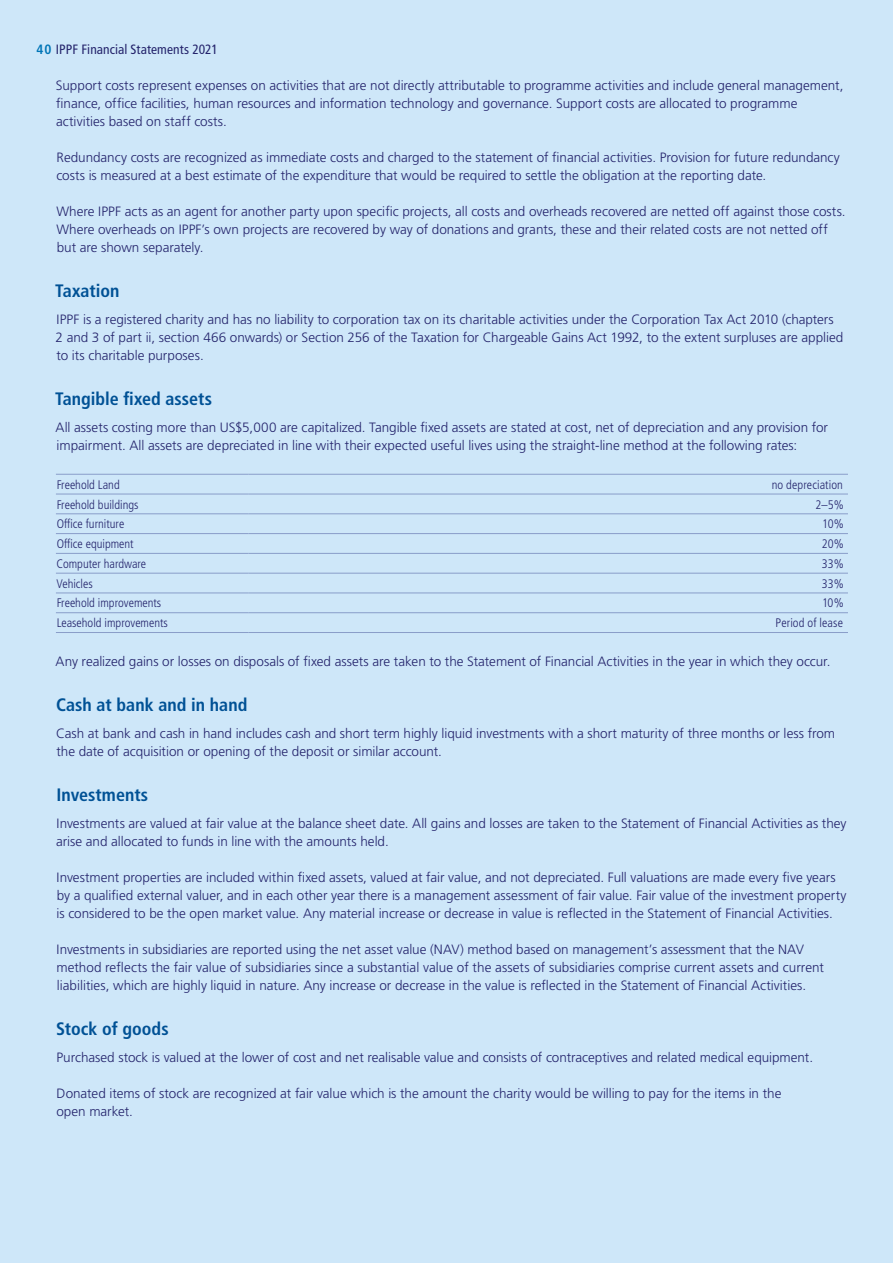
<style>
.page{position:relative;width:893px;height:1263px;background:#cee7f9}
.page>*{position:absolute;margin:0;border:0;box-sizing:border-box;transform-origin:0 0}
.t1{font:700 condensed 18px "Frutiger LT Std";color:#005195}
.t2{font:300 13.5px/18px "Frutiger LT Std";color:#24246c}
.t3{font:condensed 13.5px "Frutiger LT Std";letter-spacing:.005em;color:#24246c}
.t4{font:300 condensed 12.3px "Frutiger LT Std";color:#24246c}
.s1{font-weight:700;color:#0075b7}
</style>
<div class="page">
<hr style="left:56px;top:494px;width:193px;height:1px;background:#899dc9">
<hr style="left:249px;top:494px;width:599px;height:1px;background:#899dc9">
<hr style="left:56px;top:513px;width:193px;height:1px;background:#899dc9">
<hr style="left:249px;top:513px;width:599px;height:1px;background:#899dc9">
<hr style="left:56px;top:533px;width:193px;height:1px;background:#899dc9">
<hr style="left:249px;top:533px;width:599px;height:1px;background:#899dc9">
<hr style="left:56px;top:553px;width:193px;height:1px;background:#899dc9">
<hr style="left:249px;top:553px;width:599px;height:1px;background:#899dc9">
<hr style="left:56px;top:573px;width:193px;height:1px;background:#899dc9">
<hr style="left:249px;top:573px;width:599px;height:1px;background:#899dc9">
<hr style="left:56px;top:593px;width:193px;height:1px;background:#899dc9">
<hr style="left:249px;top:593px;width:599px;height:1px;background:#899dc9">
<hr style="left:56px;top:612px;width:193px;height:1px;background:#899dc9">
<hr style="left:249px;top:612px;width:599px;height:1px;background:#899dc9">
<hr style="left:56px;top:474px;width:193px;height:1px;background:#899dc9">
<hr style="left:249px;top:474px;width:599px;height:1px;background:#899dc9">
<hr style="left:56px;top:632px;width:193px;height:1px;background:#899dc9">
<hr style="left:249px;top:632px;width:599px;height:1px;background:#899dc9">
<p class="t3" style="left:36px;top:41px;width:183px"><span class="s1">40</span> IPPF Financial Statements 2021</p>
<p class="t2" style="left:56px;top:77px;width:789px">Support costs represent expenses on activities that are not directly attributable to programme activities and include general management, finance, office facilities, human resources and information technology and governance. Support costs are allocated to programme activities based on staff costs.</p>
<p class="t2" style="left:56px;top:149px;width:785px">Redundancy costs are recognized as immediate costs and charged to the statement of financial activities. Provision for future redundancy costs is measured at a best estimate of the expenditure that would be required to settle the obligation at the reporting date.</p>
<p class="t2" style="left:56px;top:203px;width:791px">Where IPPF acts as an agent for another party upon specific projects, all costs and overheads recovered are netted off against those costs.<br>Where overheads on IPPF’s own projects are recovered by way of donations and grants, these and their related costs are not netted off but are shown separately.</p>
<h1 class="t1" style="left:55px;top:280px;width:66px">Taxation</h1>
<p class="t2" style="left:56px;top:311px;width:789px">IPPF is a registered charity and has no liability to corporation tax on its charitable activities under the Corporation Tax Act 2010 (chapters<br>2 and 3 of part ii, section 466 onwards) or Section 256 of the Taxation for Chargeable Gains Act 1992, to the extent surpluses are applied to its charitable purposes.</p>
<h1 class="t1" style="left:55px;top:388px;width:158px">Tangible fixed assets</h1>
<p class="t2" style="left:56px;top:419px;width:774px">All assets costing more than US$5,000 are capitalized. Tangible fixed assets are stated at cost, net of depreciation and any provision for impairment. All assets are depreciated in line with their expected useful lives using the straight‑line method at the following rates:</p>
<p class="t4" style="left:57px;top:477px;width:65px">Freehold Land</p>
<p class="t4" style="left:772px;top:477px;width:73px">no depreciation</p>
<p class="t4" style="left:57px;top:497px;width:83px">Freehold buildings</p>
<p class="t4" style="left:815px;top:497px;width:30px">2–5%</p>
<p class="t4" style="left:57px;top:517px;width:69px">Office furniture</p>
<p class="t4" style="left:822px;top:517px;width:23px">10%</p>
<p class="t4" style="left:57px;top:537px;width:79px">Office equipment</p>
<p class="t4" style="left:822px;top:537px;width:24px">20%</p>
<p class="t4" style="left:56px;top:557px;width:91px">Computer hardware</p>
<p class="t4" style="left:822px;top:557px;width:23px">33%</p>
<p class="t4" style="left:56px;top:576px;width:38px">Vehicles</p>
<p class="t4" style="left:822px;top:576px;width:23px">33%</p>
<p class="t4" style="left:57px;top:596px;width:106px">Freehold improvements</p>
<p class="t4" style="left:822px;top:596px;width:23px">10%</p>
<p class="t4" style="left:57px;top:616px;width:113px">Leasehold improvements</p>
<p class="t4" style="left:776px;top:616px;width:69px">Period of lease</p>
<p class="t2" style="left:56px;top:653px;width:776px">Any realized gains or losses on disposals of fixed assets are taken to the Statement of Financial Activities in the year in which they occur.</p>
<h1 class="t1" style="left:56px;top:694px;width:193px">Cash at bank and in hand</h1>
<p class="t2" style="left:56px;top:725px;width:781px">Cash at bank and cash in hand includes cash and short term highly liquid investments with a short maturity of three months or less from the date of acquisition or opening of the deposit or similar account.</p>
<h1 class="t1" style="left:57px;top:784px;width:93px">Investments</h1>
<p class="t2" style="left:56px;top:815px;width:792px">Investments are valued at fair value at the balance sheet date. All gains and losses are taken to the Statement of Financial Activities as they arise and allocated to funds in line with the amounts held.</p>
<p class="t2" style="left:57px;top:869px;width:791px">Investment properties are included within fixed assets, valued at fair value, and not depreciated. Full valuations are made every five years by a qualified external valuer, and in each other year there is a management assessment of fair value. Fair value of the investment property is considered to be the open market value. Any material increase or decrease in value is reflected in the Statement of Financial Activities.</p>
<p class="t2" style="left:56px;top:941px;width:769px">Investments in subsidiaries are reported using the net asset value (NAV) method based on management’s assessment that the NAV method reflects the fair value of subsidiaries since a substantial value of the assets of subsidiaries comprise current assets and current liabilities, which are highly liquid in nature. Any increase or decrease in the value is reflected in the Statement of Financial Activities.</p>
<h1 class="t1" style="left:56px;top:1018px;width:114px">Stock of goods</h1>
<p class="t2" style="left:57px;top:1049px;width:758px">Purchased stock is valued at the lower of cost and net realisable value and consists of contraceptives and related medical equipment.</p>
<p class="t2" style="left:56px;top:1085px;width:727px">Donated items of stock are recognized at fair value which is the amount the charity would be willing to pay for the items in the open market.</p>
</div>
